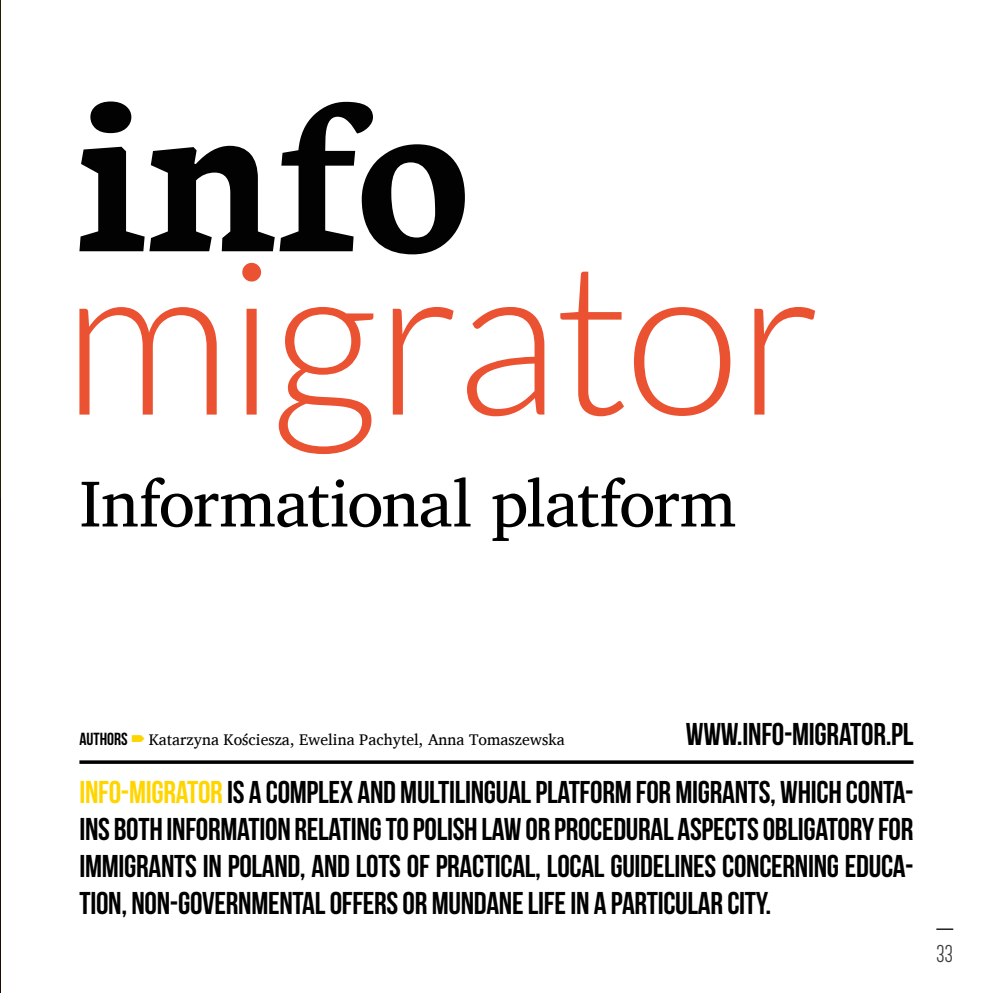
<style>
.page{position:relative;width:993px;height:993px;background:#fff}
.page>*{position:absolute;margin:0;border:0;box-sizing:border-box;transform-origin:0 0}
.t1{font:66.5px "Charis SIL";letter-spacing:-.02em;color:#000}
.t2{font:700 31.5px/36.8px "Bebas Neue";letter-spacing:-.01em;color:#000;text-align:justify}
.t3{font:700 24.5px "Canter";color:#3c3c3b}
.t4{font:15.75px "Charis SIL";color:#000}
.s1{font-family:"Bebas Neue";font-weight:700;font-size:17.5px}
.s2{color:#ffd500}
</style>
<div class="page">
<svg style="left:936px;top:928px;width:16px;height:1px"></svg>
<hr style="left:79px;top:760px;width:834px;height:3px;background:#000">
<svg style="left:79px;top:101px;width:386px;height:153px"></svg>
<svg style="left:79px;top:307px;width:138px;height:107px"></svg>
<svg style="left:242px;top:263px;width:19px;height:151px"></svg>
<svg style="left:279px;top:307px;width:94px;height:147px"></svg>
<svg style="left:392px;top:307px;width:61px;height:107px"></svg>
<svg style="left:467px;top:307px;width:77px;height:109px"></svg>
<svg style="left:560px;top:271px;width:63px;height:145px"></svg>
<svg style="left:634px;top:307px;width:96px;height:109px"></svg>
<svg style="left:754px;top:307px;width:60px;height:107px"></svg>
<svg style="left:0;top:0;width:1px;height:992px"></svg>
<p class="t1" style="left:79px;top:464px;width:658px">Informational platform</p>
<p class="t4" style="left:79px;top:729px;width:487px"><span class="s1">AUTHORS</span> Katarzyna Kościesza, Ewelina Pachytel, Anna Tomaszewska</p>
<p class="t2" style="left:685px;top:714px;width:229px">WWW.INFO-MIGRATOR.PL</p>
<p class="t2" style="left:79px;top:773px;width:835px"><span class="s2">INFO-MIGRATOR</span> IS A COMPLEX AND MULTILINGUAL PLATFORM FOR MIGRANTS, WHICH CONTA-INS BOTH INFORMATION RELATING TO POLISH LAW OR PROCEDURAL ASPECTS OBLIGATORY FOR IMMIGRANTS IN POLAND, AND LOTS OF PRACTICAL, LOCAL GUIDELINES CONCERNING EDUCA-TION, NON-GOVERNMENTAL OFFERS OR MUNDANE LIFE IN A PARTICULAR CITY.</p>
<p class="t3" style="left:936px;top:941px;width:18px">33</p>
</div>
